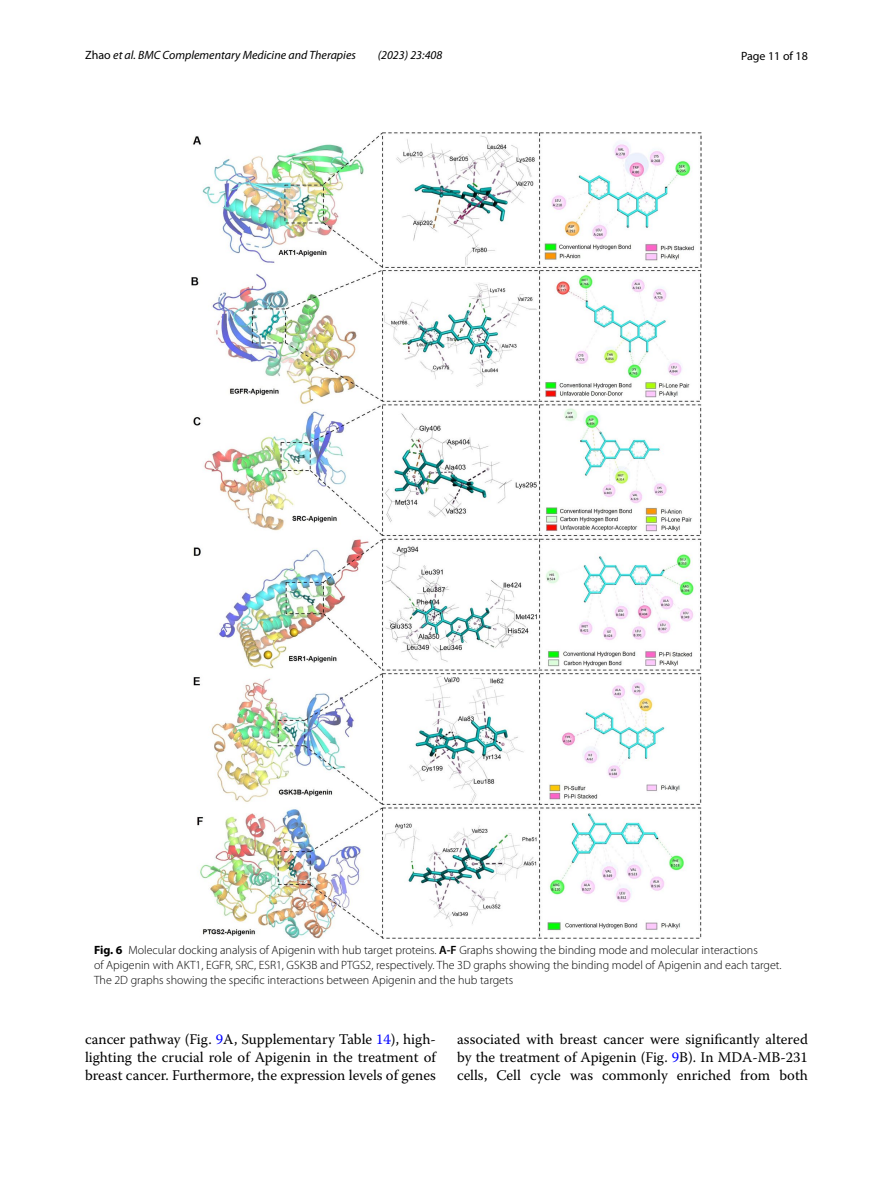
<style>
.page{position:relative;width:893px;height:1187px;background:#fff}
.page>*{position:absolute;margin:0;border:0;box-sizing:border-box;transform-origin:0 0}
.t1{font:14.7px/18px "Warnock Pro";color:#000;text-align:justify}
.t2{font:300 12px/15px "Myriad Pro";color:#000}
.t3{font:italic 12px "Myriad Pro";color:#000}
.t4{font:12px "Myriad Pro";color:#000}
.s1{font-style:normal}
.s2{font-weight:700}
.s3{font-weight:600}
.s4{color:#00f}
</style>
<div class="page">
<img style="left:191px;top:133px;width:511px;height:805px">
<p class="t3" style="left:85px;top:48px;width:272px"><span class="s1">Zhao</span> et al. BMC Complementary Medicine and Therapies</p>
<p class="t3" style="left:378px;top:48px;width:66px">(2023) 23:408</p>
<p class="t4" style="left:741px;top:48px;width:68px">Page 11 of 18</p>
<p class="t2" style="left:94px;top:942px;width:689px"><span class="s2">Fig. 6</span> Molecular docking analysis of Apigenin with hub target proteins. <span class="s3">A-F</span> Graphs showing the binding mode and molecular interactions<br>of Apigenin with AKT1, EGFR, SRC, ESR1, GSK3B and PTGS2, respectively. The 3D graphs showing the binding model of Apigenin and each target.<br>The 2D graphs showing the specific interactions between Apigenin and the hub targets</p>
<p class="t1" style="left:85px;top:1029px;width:352px">cancer pathway (Fig. <span class="s4">9</span>A, Supplementary Table <span class="s4">14</span>), high&shy;lighting the crucial role of Apigenin in the treatment of breast cancer. Furthermore, the expression levels of genes</p>
<p class="t1" style="left:457px;top:1029px;width:352px">associated with breast cancer were significantly altered by the treatment of Apigenin (Fig. <span class="s4">9</span>B). In MDA-MB-231 cells, Cell cycle was commonly enriched from both</p>
</div>
